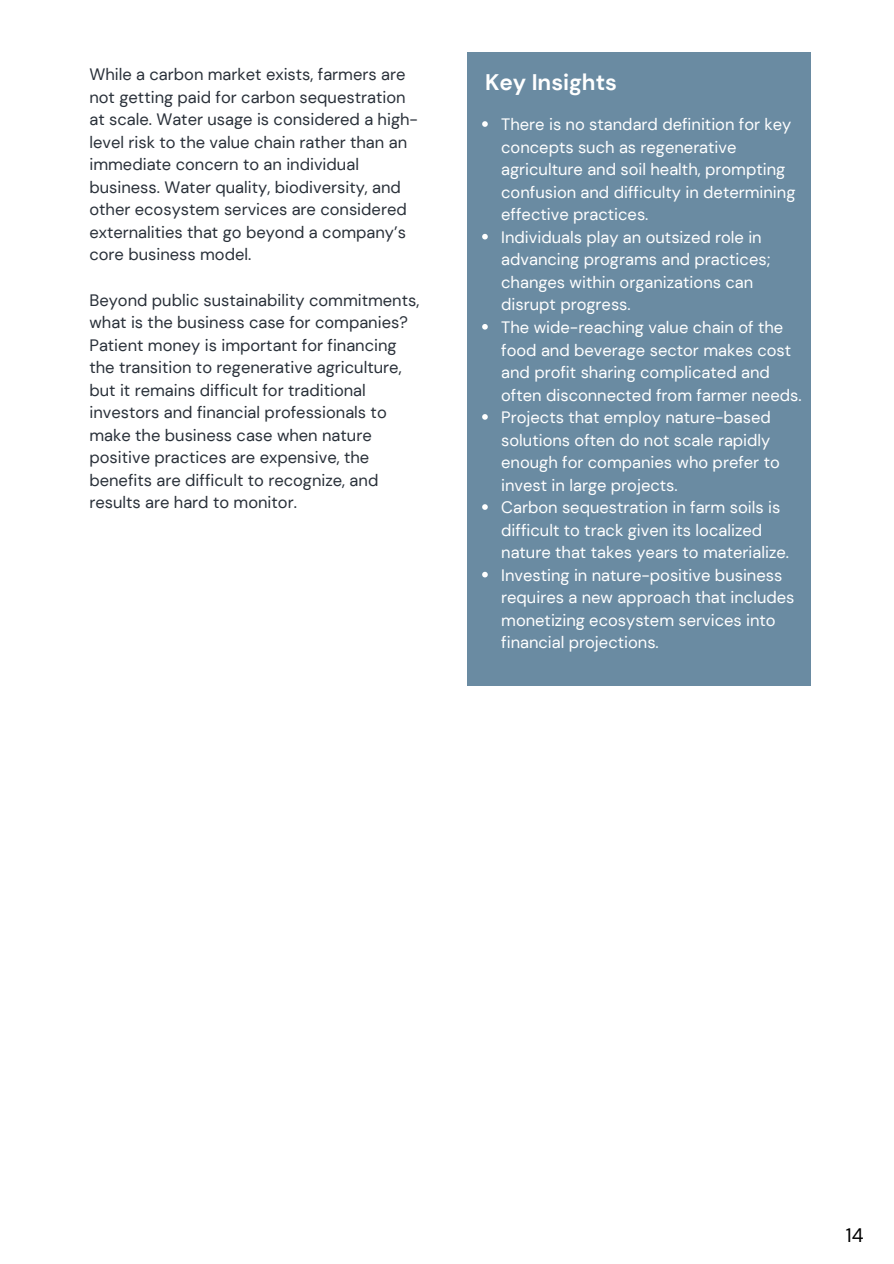
<style>
.page{position:relative;width:894px;height:1264px;background:#fff}
.page>*{position:absolute;margin:0;border:0;box-sizing:border-box;transform-origin:0 0}
.t1{font:700 22.5px "DM Sans";color:#fff}
.t2{font:19.5px "DM Sans";color:#000}
.t3{font:16.5px/22.5px "DM Sans";color:#fff}
.t4{font:16.5px/22.5px "DM Sans";color:#293039}
</style>
<div class="page">
<div style="left:467px;top:52px;width:343px;height:633px;background:#6a8ba2"></div>
<svg style="left:482px;top:121px;width:5px;height:6px"></svg>
<svg style="left:482px;top:234px;width:5px;height:5px"></svg>
<svg style="left:482px;top:324px;width:5px;height:5px"></svg>
<svg style="left:482px;top:414px;width:5px;height:6px"></svg>
<svg style="left:482px;top:504px;width:5px;height:6px"></svg>
<svg style="left:482px;top:572px;width:5px;height:5px"></svg>
<p class="t4" style="left:89px;top:63px;width:330px">While a carbon market exists, farmers are not getting paid for carbon sequestration at scale. Water usage is considered a high&shy;level risk to the value chain rather than an immediate concern to an individual business. Water quality, biodiversity, and other ecosystem services are considered externalities that go beyond a company’s core business model.</p>
<p class="t4" style="left:89px;top:288px;width:331px">Beyond public sustainability commitments, what is the business case for companies?<br>Patient money is important for financing the transition to regenerative agriculture, but it remains difficult for traditional investors and financial professionals to make the business case when nature positive practices are expensive, the benefits are difficult to recognize, and results are hard to monitor.</p>
<h1 class="t1" style="left:485px;top:67px;width:133px">Key Insights</h1>
<p class="t3" style="left:501px;top:113px;width:302px">There is no standard definition for key concepts such as regenerative agriculture and soil health, prompting confusion and difficulty in determining effective practices.<br>Individuals play an outsized role in advancing programs and practices; changes within organizations can disrupt progress.<br>The wide-reaching value chain of the food and beverage sector makes cost and profit sharing complicated and often disconnected from farmer needs.<br>Projects that employ nature-based solutions often do not scale rapidly enough for companies who prefer to invest in large projects.<br>Carbon sequestration in farm soils is difficult to track given its localized nature that takes years to materialize.<br>Investing in nature-positive business requires a new approach that includes monetizing ecosystem services into financial projections.</p>
<p class="t2" style="left:845px;top:1222px;width:19px">14</p>
</div>
